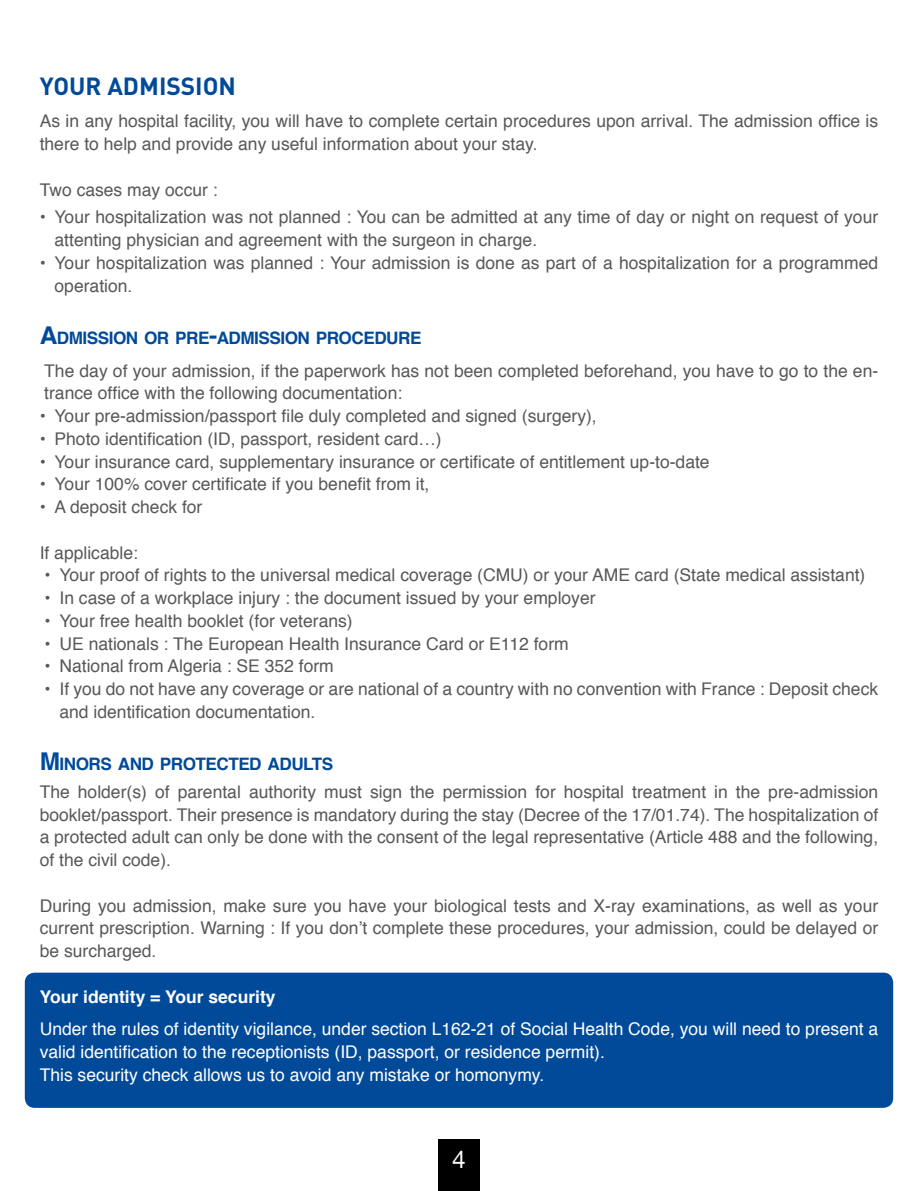
<style>
.page{position:relative;width:918px;height:1191px;background:#fff}
.page>*{position:absolute;margin:0;border:0;box-sizing:border-box;transform-origin:0 0}
.t1{font:700 24.5px "DIN";color:#004a99}
.t2{font:24.5px "Helvetica Neue";color:#fff}
.t3{font:17.5px/22.8px "Helvetica";color:#58585a}
.t4{font:17.5px/22.8px "Helvetica";color:#fff}
.t5{font:700 17.5px "Helvetica";color:#fff}
.t6{font:700 17.15px "Helvetica";letter-spacing:-.03em;color:#004a99}
.s1{font-size:24.5px}
</style>
<div class="page">
<div style="left:438px;top:1138px;width:42px;height:53px;background:#000"></div>
<div style="left:25px;top:972px;width:868px;height:135px;background:#004a99;border-radius:10px"></div>
<h1 class="t1" style="left:40px;top:70px;width:198px">YOUR ADMISSION</h1>
<p class="t3" style="left:40px;top:110px;width:840px">As in any hospital facility, you will have to complete certain procedures upon arrival. The admission office is there to help and provide any useful information about your stay.</p>
<p class="t3" style="left:40px;top:179px;width:179px">Two cases may occur :</p>
<p class="t3" style="left:55px;top:206px;width:825px;text-indent:-15px">• Your hospitalization was not planned : You can be admitted at any time of day or night on request of your attenting physician and agreement with the surgeon in charge.</p>
<p class="t3" style="left:55px;top:252px;width:825px;text-indent:-15px">• Your hospitalization was planned : Your admission is done as part of a hospitalization for a programmed operation.</p>
<p class="t6" style="left:40px;top:324px;width:383px"><span class="s1">A</span>DMISSION OR PRE<span class="s1">-</span>ADMISSION PROCEDURE</p>
<p class="t3" style="left:44px;top:359px;width:835px">The day of your admission, if the paperwork has not been completed beforehand, you have to go to the en&shy;trance office with the following documentation:</p>
<p class="t3" style="left:40px;top:405px;width:558px">• Your pre-admission/passport file duly completed and signed (surgery),</p>
<p class="t3" style="left:40px;top:428px;width:403px">• Photo identification (ID, passport, resident card…)</p>
<p class="t3" style="left:40px;top:450px;width:671px">• Your insurance card, supplementary insurance or certificate of entitlement up-to-date</p>
<p class="t3" style="left:40px;top:473px;width:391px">• Your 100% cover certificate if you benefit from it,</p>
<p class="t3" style="left:40px;top:496px;width:164px">• A deposit check for</p>
<p class="t3" style="left:40px;top:541px;width:100px">If applicable:</p>
<p class="t3" style="left:45px;top:564px;width:822px">• Your proof of rights to the universal medical coverage (CMU) or your AME card (State medical assistant)</p>
<p class="t3" style="left:45px;top:587px;width:552px">• In case of a workplace injury : the document issued by your employer</p>
<p class="t3" style="left:45px;top:610px;width:309px">• Your free health booklet (for veterans)</p>
<p class="t3" style="left:45px;top:632px;width:525px">• UE nationals : The European Health Insurance Card or E112 form</p>
<p class="t3" style="left:45px;top:655px;width:291px">• National from Algeria : SE 352 form</p>
<p class="t3" style="left:60px;top:678px;width:820px;text-indent:-15px">• If you do not have any coverage or are national of a country with no convention with France : Deposit check and identification documentation.</p>
<p class="t6" style="left:40px;top:750px;width:295px"><span class="s1">M</span> INORS AND PROTECTED ADULTS</p>
<p class="t3" style="left:40px;top:781px;width:840px;text-align:justify">The holder(s) of parental authority must sign the permission for hospital treatment in the pre-admission booklet/passport. Their presence is mandatory during the stay (Decree of the 17/01.74). The hospitalization of a protected adult can only be done with the consent of the legal representative (Article 488 and the following, of the civil code).</p>
<p class="t3" style="left:40px;top:894px;width:840px;text-align:justify">During you admission, make sure you have your biological tests and X-ray examinations, as well as your current prescription. Warning : If you don’t complete these procedures, your admission, could be delayed or be surcharged.</p>
<p class="t5" style="left:40px;top:982px;width:237px">Your identity = Your security</p>
<p class="t4" style="left:40px;top:1018px;width:840px">Under the rules of identity vigilance, under section L162-21 of Social Health Code, you will need to present a valid identification to the receptionists (ID, passport, or residence permit).<br>This security check allows us to avoid any mistake or homonymy.</p>
<h1 class="t2" style="left:452px;top:1141px;width:15px">4</h1>
</div>
